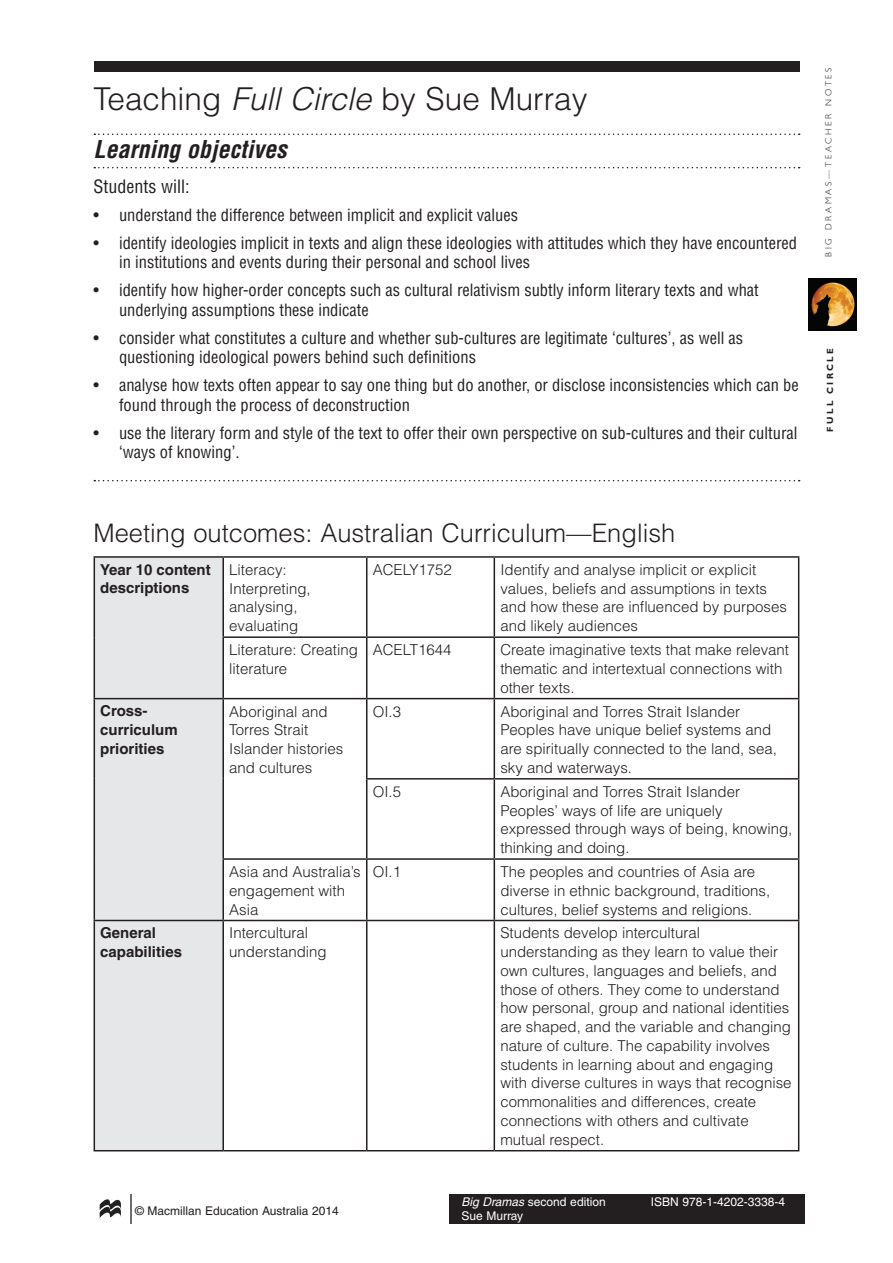
<style>
.page{position:relative;width:893px;height:1263px;background:#fff}
.page>*{position:absolute;margin:0;border:0;box-sizing:border-box;transform-origin:0 0}
.A_head{font:300 31.5px "Helvetica";color:#231f20}
.B_head{font:300 25.5px "Helvetica";color:#231f20}
.LO_A_head{font:italic 700 condensed 24px "Helvetica";color:#231f20}
.LO_text_fo{font:condensed 18px "Helvetica";color:#231f20}
.LO_hi_1{font:condensed 16.5px/19.5px "Helvetica";color:#231f20}
.Table_text{font:300 15px/18.8px "Helvetica";color:#231f20}
.Table_col_head{font:700 15px/18.8px "Helvetica";color:#231f20}
.t1{font:12px/13.5px "Helvetica";color:#fff}
.t2{font:12px "Helvetica";color:#231f20}
.t3{font:300 9px "Gill Sans";letter-spacing:.3em;color:#231f20}
.t4{font:700 9px "Gill Sans";letter-spacing:.25em;color:#231f20}
.s1{font-style:italic}
</style>
<div class="page">
<div style="left:94px;top:62px;width:705px;height:10px;background:#231f20"></div>
<div style="left:449px;top:1194px;width:356px;height:30px;background:#231f20"></div>
<img style="left:808px;top:279px;width:49px;height:52px">
<hr style="left:130px;top:1194px;width:1px;height:30px;background:#6c6d70">
<svg style="left:100px;top:1199px;width:21px;height:19px"></svg>
<svg style="left:94px;top:134px;width:706px;height:1px"></svg>
<svg style="left:94px;top:167px;width:706px;height:1px"></svg>
<svg style="left:94px;top:480px;width:706px;height:1px"></svg>
<div style="left:95px;top:558px;width:127px;height:592px;background:#e6e7e9"></div>
<hr style="left:94px;top:556px;width:129px;height:2px;background:#231f20">
<hr style="left:94px;top:558px;width:1px;height:79px;background:#231f20">
<hr style="left:223px;top:556px;width:144px;height:2px;background:#231f20">
<hr style="left:222px;top:558px;width:2px;height:78px;background:#231f20">
<hr style="left:367px;top:556px;width:127px;height:2px;background:#231f20">
<hr style="left:366px;top:558px;width:1px;height:78px;background:#231f20">
<hr style="left:494px;top:556px;width:305px;height:2px;background:#231f20">
<hr style="left:494px;top:558px;width:1px;height:78px;background:#231f20">
<hr style="left:798px;top:558px;width:1px;height:78px;background:#231f20">
<hr style="left:94px;top:637px;width:1px;height:61px;background:#231f20">
<hr style="left:222px;top:636px;width:145px;height:2px;background:#231f20">
<hr style="left:222px;top:638px;width:2px;height:60px;background:#231f20">
<hr style="left:367px;top:636px;width:127px;height:2px;background:#231f20">
<hr style="left:366px;top:638px;width:1px;height:60px;background:#231f20">
<hr style="left:494px;top:636px;width:305px;height:2px;background:#231f20">
<hr style="left:494px;top:638px;width:1px;height:60px;background:#231f20">
<hr style="left:798px;top:638px;width:1px;height:60px;background:#231f20">
<hr style="left:94px;top:698px;width:129px;height:1px;background:#231f20">
<hr style="left:94px;top:699px;width:1px;height:80px;background:#231f20">
<hr style="left:223px;top:698px;width:144px;height:1px;background:#231f20">
<hr style="left:222px;top:699px;width:2px;height:80px;background:#231f20">
<hr style="left:367px;top:698px;width:127px;height:1px;background:#231f20">
<hr style="left:366px;top:699px;width:1px;height:79px;background:#231f20">
<hr style="left:494px;top:698px;width:305px;height:1px;background:#231f20">
<hr style="left:494px;top:699px;width:1px;height:79px;background:#231f20">
<hr style="left:798px;top:699px;width:1px;height:79px;background:#231f20">
<hr style="left:94px;top:779px;width:1px;height:80px;background:#231f20">
<hr style="left:222px;top:779px;width:2px;height:79px;background:#231f20">
<hr style="left:366px;top:778px;width:128px;height:1px;background:#231f20">
<hr style="left:366px;top:779px;width:1px;height:79px;background:#231f20">
<hr style="left:494px;top:778px;width:305px;height:1px;background:#231f20">
<hr style="left:494px;top:779px;width:1px;height:79px;background:#231f20">
<hr style="left:798px;top:779px;width:1px;height:79px;background:#231f20">
<hr style="left:94px;top:859px;width:1px;height:61px;background:#231f20">
<hr style="left:222px;top:858px;width:145px;height:2px;background:#231f20">
<hr style="left:222px;top:860px;width:2px;height:60px;background:#231f20">
<hr style="left:367px;top:858px;width:127px;height:2px;background:#231f20">
<hr style="left:366px;top:860px;width:1px;height:60px;background:#231f20">
<hr style="left:494px;top:858px;width:305px;height:2px;background:#231f20">
<hr style="left:494px;top:860px;width:1px;height:60px;background:#231f20">
<hr style="left:798px;top:860px;width:1px;height:60px;background:#231f20">
<hr style="left:94px;top:920px;width:129px;height:1px;background:#231f20">
<hr style="left:94px;top:921px;width:1px;height:229px;background:#231f20">
<hr style="left:223px;top:920px;width:144px;height:1px;background:#231f20">
<hr style="left:222px;top:921px;width:2px;height:229px;background:#231f20">
<hr style="left:367px;top:920px;width:127px;height:1px;background:#231f20">
<hr style="left:366px;top:921px;width:1px;height:229px;background:#231f20">
<hr style="left:494px;top:920px;width:305px;height:1px;background:#231f20">
<hr style="left:494px;top:921px;width:1px;height:229px;background:#231f20">
<hr style="left:798px;top:921px;width:1px;height:229px;background:#231f20">
<hr style="left:94px;top:1150px;width:129px;height:1px;background:#231f20">
<hr style="left:223px;top:1150px;width:144px;height:1px;background:#231f20">
<hr style="left:367px;top:1150px;width:127px;height:1px;background:#231f20">
<hr style="left:494px;top:1150px;width:305px;height:1px;background:#231f20">
<p class="A_head" style="left:94px;top:79px;width:495px">Teaching <span class="s1">Full Circle</span> by Sue Murray</p>
<p class="LO_A_head" style="left:94px;top:135px;width:195px">Learning objectives</p>
<p class="LO_text_fo" style="left:94px;top:175px;width:97px">Students will:</p>
<p class="LO_hi_1" style="left:94px;top:205px;width:426px">• understand the difference between implicit and explicit values</p>
<p class="LO_hi_1" style="left:119px;top:233px;width:680px;text-indent:-26px">• identify ideologies implicit in texts and align these ideologies with attitudes which they have encountered in institutions and events during their personal and school lives</p>
<p class="LO_hi_1" style="left:119px;top:280px;width:641px;text-indent:-26px">• identify how higher-order concepts such as cultural relativism subtly inform literary texts and what underlying assumptions these indicate</p>
<p class="LO_hi_1" style="left:119px;top:328px;width:625px;text-indent:-26px">• consider what constitutes a culture and whether sub-cultures are legitimate ‘cultures’, as well as questioning ideological powers behind such definitions</p>
<p class="LO_hi_1" style="left:119px;top:375px;width:681px;text-indent:-26px">• analyse how texts often appear to say one thing but do another, or disclose inconsistencies which can be found through the process of deconstruction</p>
<p class="LO_hi_1" style="left:119px;top:423px;width:680px;text-indent:-26px">• use the literary form and style of the text to offer their own perspective on sub-cultures and their cultural ‘ways of knowing’.</p>
<p class="B_head" style="left:94px;top:517px;width:583px">Meeting outcomes: Australian Curriculum—English</p>
<p class="Table_col_head" style="left:100px;top:560px;width:112px">Year 10 content descriptions</p>
<p class="Table_text" style="left:229px;top:560px;width:83px">Literacy:<br>Interpreting, analysing, evaluating</p>
<p class="Table_text" style="left:373px;top:560px;width:81px">ACELY1752</p>
<p class="Table_text" style="left:500px;top:560px;width:288px">Identify and analyse implicit or explicit values, beliefs and assumptions in texts and how these are influenced by purposes and likely audiences</p>
<p class="Table_text" style="left:229px;top:640px;width:130px">Literature: Creating literature</p>
<p class="Table_text" style="left:373px;top:640px;width:80px">ACELT1644</p>
<p class="Table_text" style="left:500px;top:640px;width:290px">Create imaginative texts that make relevant thematic and intertextual connections with other texts.</p>
<p class="Table_col_head" style="left:100px;top:701px;width:79px">Cross&shy;curriculum priorities</p>
<p class="Table_text" style="left:229px;top:702px;width:116px">Aboriginal and<br>Torres Strait<br>Islander histories and cultures</p>
<p class="Table_text" style="left:373px;top:702px;width:30px">OI.3</p>
<p class="Table_text" style="left:500px;top:702px;width:278px">Aboriginal and Torres Strait Islander Peoples have unique belief systems and are spiritually connected to the land, sea, sky and waterways.</p>
<p class="Table_text" style="left:373px;top:782px;width:30px">OI.5</p>
<p class="Table_text" style="left:500px;top:782px;width:294px">Aboriginal and Torres Strait Islander Peoples’ ways of life are uniquely expressed through ways of being, knowing, thinking and doing.</p>
<p class="Table_text" style="left:229px;top:862px;width:133px">Asia and Australia’s engagement with<br>Asia</p>
<p class="Table_text" style="left:373px;top:862px;width:30px">OI.1</p>
<p class="Table_text" style="left:500px;top:862px;width:271px">The peoples and countries of Asia are diverse in ethnic background, traditions, cultures, belief systems and religions.</p>
<p class="Table_col_head" style="left:100px;top:923px;width:83px">General capabilities</p>
<p class="Table_text" style="left:229px;top:923px;width:99px">Intercultural understanding</p>
<p class="Table_text" style="left:500px;top:923px;width:293px">Students develop intercultural understanding as they learn to value their own cultures, languages and beliefs, and those of others. They come to understand how personal, group and national identities are shaped, and the variable and changing nature of culture. The capability involves students in learning about and engaging with diverse cultures in ways that recognise commonalities and differences, create connections with others and cultivate mutual respect.</p>
<p class="t2" style="left:135px;top:1204px;width:205px">© Macmillan Education Australia 2014</p>
<p class="t1" style="left:461px;top:1195px;width:146px"><span class="s1">Big Dramas</span> second edition<br>Sue Murray</p>
<p class="t1" style="left:651px;top:1195px;width:136px">ISBN 978-1-4202-3338-4</p>
<p class="t3" style="left:823px;top:257px;width:191px;rotate:-90deg">BIG DRAMAS—TEACHER NOTES</p>
<p class="t4" style="left:825px;top:432px;width:85px;rotate:-90deg">FULL CIRCLE</p>
</div>
